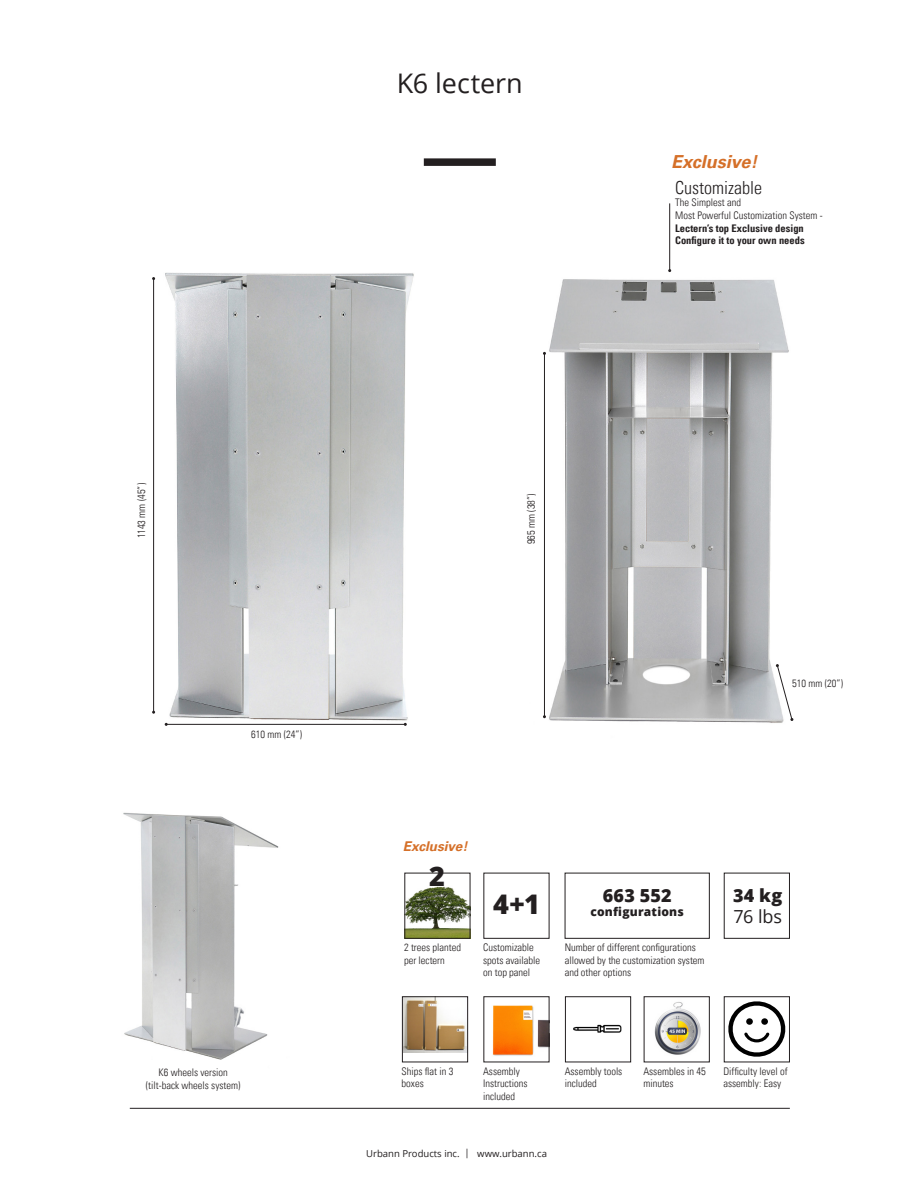
<style>
.page{position:relative;width:918px;height:1188px;background:#fff}
.page>*{position:absolute;margin:0;border:0;box-sizing:border-box;transform-origin:0 0}
.t1{font:27px "Open Sans";letter-spacing:-.005em;color:#231f20}
.t2{font:800 27px "Open Sans";color:#231f20}
.t3{font:300 condensed 18px "Univers LT";color:#231f20}
.t4{font:800 18px "Open Sans";letter-spacing:.02em;color:#231f20}
.t5{font:italic 700 18px "Univers LT";color:#d57029}
.t6{font:18px "Open Sans";color:#231f20}
.t7{font:italic 700 13.5px "Univers LT";color:#d57029}
.t8{font:800 12px "Open Sans";letter-spacing:.02em;color:#231f20}
.t9{font:300 condensed 10.5px/12.6px "Univers LT";color:#231f20}
.t10{font:700 condensed 10.5px "Univers LT";color:#231f20}
.t11{font:9.6px "Open Sans";color:#231f20}
</style>
<div class="page">
<div style="left:424px;top:158px;width:72px;height:8px;background:#231f20"></div>
<img style="left:544px;top:225px;width:250px;height:498px">
<img style="left:154px;top:272px;width:260px;height:453px">
<hr style="left:130px;top:1108px;width:660px;height:1px;background:#231f20">
<hr style="left:544px;top:353px;width:1px;height:364px;background:#231f20">
<hr style="left:153px;top:279px;width:1px;height:433px;background:#231f20">
<hr style="left:166px;top:724px;width:239px;height:1px;background:#231f20">
<svg style="left:776px;top:664px;width:17px;height:57px"></svg>
<img style="left:123px;top:812px;width:156px;height:248px">
<img style="left:404px;top:998px;width:62px;height:54px">
<div style="left:402px;top:996px;width:66px;height:66px;border:1px solid #231f20"></div>
<img style="left:406px;top:886px;width:62px;height:51px">
<div style="left:404px;top:873px;width:66px;height:66px;border:1px solid #231f20"></div>
<div style="left:565px;top:873px;width:145px;height:66px;border:1px solid #231f20"></div>
<div style="left:724px;top:873px;width:66px;height:66px;border:1px solid #231f20"></div>
<img style="left:492px;top:1005px;width:55px;height:51px">
<div style="left:483px;top:996px;width:66px;height:66px;border:1px solid #231f20"></div>
<img style="left:573px;top:1024px;width:49px;height:9px">
<div style="left:565px;top:996px;width:66px;height:66px;border:1px solid #231f20"></div>
<img style="left:654px;top:1002px;width:47px;height:53px">
<div style="left:644px;top:996px;width:66px;height:66px;border:1px solid #231f20"></div>
<svg style="left:728px;top:1001px;width:57px;height:56px"></svg>
<div style="left:724px;top:996px;width:66px;height:66px;border:1px solid #231f20"></div>
<hr style="left:669px;top:203px;width:1px;height:68px;background:#231f20">
<p class="t1" style="left:397px;top:64px;width:127px">K6 lectern</p>
<p class="t5" style="left:671px;top:151px;width:88px">Exclusive!</p>
<p class="t3" style="left:675px;top:177px;width:88px">Customizable</p>
<p class="t9" style="left:675px;top:196px;width:67px">The Simplest and</p>
<p class="t9" style="left:675px;top:209px;width:149px">Most Powerful Customization System -</p>
<p class="t10" style="left:675px;top:221px;width:130px">Lectern’s top Exclusive design</p>
<p class="t10" style="left:675px;top:234px;width:131px">Configure it to your own needs</p>
<p class="t9" style="left:135px;top:538px;width:57px;rotate:-90deg">1143 mm (45”)</p>
<p class="t9" style="left:251px;top:728px;width:52px">610 mm (24”)</p>
<p class="t9" style="left:159px;top:1066px;width:71px">K6 wheels version</p>
<p class="t9" style="left:146px;top:1079px;width:96px">(tilt-back wheels system)</p>
<p class="t9" style="left:525px;top:544px;width:52px;rotate:-90deg">965 mm (38”)</p>
<p class="t9" style="left:792px;top:677px;width:52px">510 mm (20”)</p>
<p class="t7" style="left:403px;top:838px;width:66px">Exclusive!</p>
<p class="t2" style="left:429px;top:855px;width:17px">2</p>
<p class="t9" style="left:404px;top:941px;width:59px">2 trees planted per lectern</p>
<p class="t2" style="left:493px;top:883px;width:48px">4+1</p>
<p class="t9" style="left:483px;top:941px;width:59px">Customizable spots available</p>
<p class="t9" style="left:483px;top:966px;width:49px">on top panel</p>
<p class="t4" style="left:603px;top:882px;width:70px">663 552</p>
<p class="t8" style="left:590px;top:903px;width:95px">configurations</p>
<p class="t9" style="left:565px;top:941px;width:141px">Number of different configurations allowed by the customization system</p>
<p class="t9" style="left:565px;top:966px;width:68px">and other options</p>
<p class="t4" style="left:733px;top:882px;width:51px">34 kg</p>
<p class="t6" style="left:733px;top:905px;width:50px">76 lbs</p>
<p class="t9" style="left:402px;top:1065px;width:53px">Ships flat in 3 boxes</p>
<p class="t9" style="left:483px;top:1065px;width:46px">Assembly<br>Instructions included</p>
<p class="t9" style="left:565px;top:1065px;width:59px">Assembly tools included</p>
<p class="t9" style="left:643px;top:1065px;width:64px">Assembles in 45 minutes</p>
<p class="t9" style="left:723px;top:1065px;width:66px">Difficulty level of assembly: Easy</p>
<p class="t11" style="left:366px;top:1147px;width:182px">Urbann Products inc. | www.urbann.ca</p>
</div>
